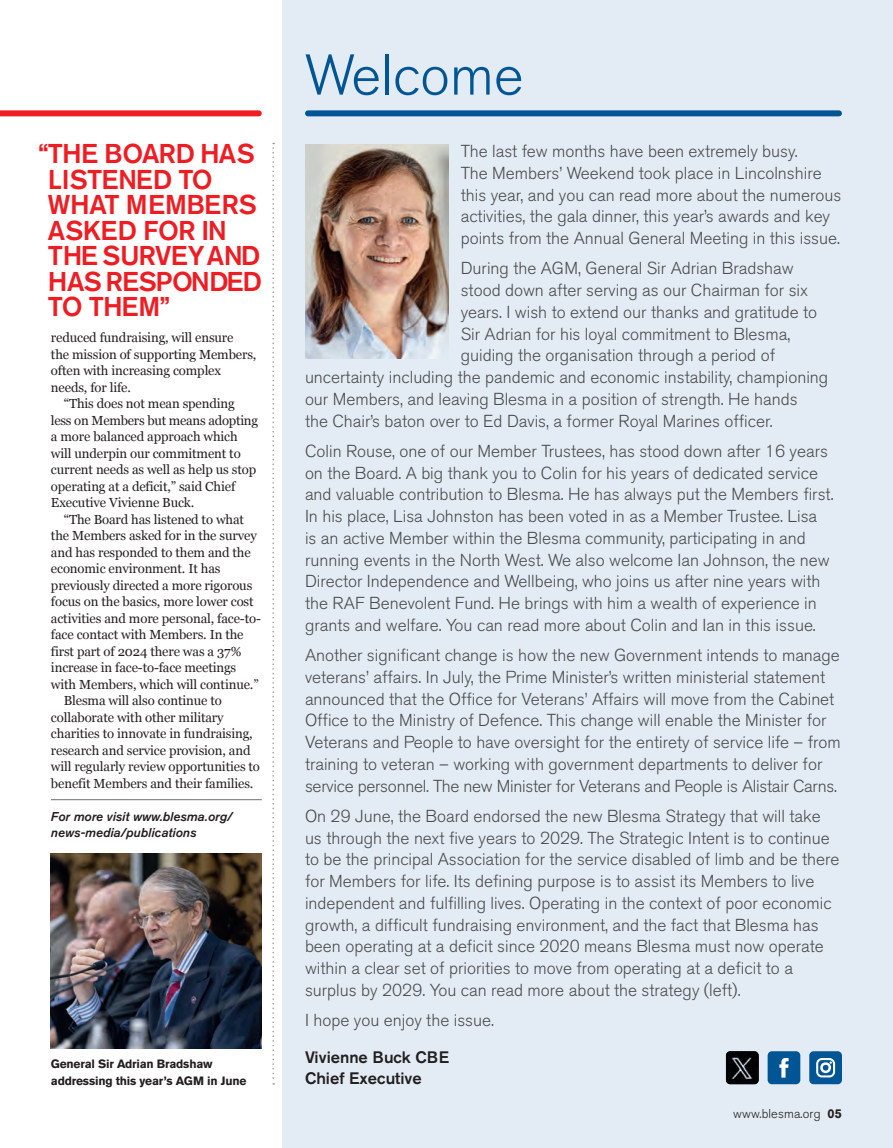
<style>
.page{position:relative;width:893px;height:1148px;background:#fff}
.page>*{position:absolute;margin:0;border:0;box-sizing:border-box;transform-origin:0 0}
.t1{font:300 57px "Akzidenz Grotesk BQ";color:#005595}
.t2{font:500 27px/25.5px "Akzidenz Grotesk BQ";letter-spacing:-.03em;color:#ee1d23}
.t3{font:300 17.25px/21.8px "Akzidenz Grotesk BQ";color:#4b4c4d}
.t4{font:500 16.5px/21px "Akzidenz Grotesk BQ";color:#231f20}
.t5{font:13.2px "Georgia";letter-spacing:-.01em;color:#231f20}
.t6{font:italic 12.75px/16.5px "Akzidenz Grotesk BQ Med";color:#231f20}
.t7{font:300 12.75px "Akzidenz Grotesk Std";letter-spacing:.01em;color:#231f20}
.t8{font:700 12.75px "Akzidenz Grotesk Std";color:#231f20}
.t9{font:700 12px/16.5px "Akzidenz Grotesk Std";letter-spacing:-.015em;color:#231f20}
.s1{font-weight:700}
</style>
<div class="page">
<div style="left:282px;top:0;width:611px;height:1148px;background:#e3ecf5"></div>
<div style="left:0;top:110px;width:259px;height:6px;background:#ee1d23"></div>
<img style="left:305px;top:144px;width:143px;height:215px">
<div style="left:308px;top:110px;width:531px;height:6px;background:#005595"></div>
<svg style="left:272px;top:143px;width:2px;height:942px"></svg>
<hr style="left:51px;top:799px;width:211px;height:1px;background:#6c6d70">
<img style="left:51px;top:854px;width:211px;height:194px">
<div style="left:809px;top:1051px;width:33px;height:33px;background:#005595;border-radius:4px"></div>
<div style="left:767px;top:1051px;width:33px;height:33px;background:#005595;border-radius:4px"></div>
<img style="left:726px;top:1051px;width:33px;height:33px">
<svg style="left:816px;top:1058px;width:19px;height:19px"></svg>
<svg style="left:779px;top:1058px;width:9px;height:20px"></svg>
<h2 class="t2" style="left:48px;top:141px;width:215px;text-indent:-9px">“THE BOARD HAS<br>LISTENED TO<br>WHAT MEMBERS<br>ASKED FOR IN<br>THE SURVEY AND<br>HAS RESPONDED<br>TO THEM”</h2>
<p class="t5" style="left:51px;top:328px;width:184px">reduced fundraising, will ensure</p>
<p class="t5" style="left:51px;top:344px;width:207px">the mission of supporting Members,</p>
<p class="t5" style="left:51px;top:361px;width:172px">often with increasing complex</p>
<p class="t5" style="left:51px;top:377px;width:82px">needs, for life.</p>
<p class="t5" style="left:64px;top:394px;width:173px">“This does not mean spending</p>
<p class="t5" style="left:51px;top:410px;width:209px">less on Members but means adopting</p>
<p class="t5" style="left:51px;top:427px;width:188px">a more balanced approach which</p>
<p class="t5" style="left:51px;top:443px;width:191px">will underpin our commitment to</p>
<p class="t5" style="left:51px;top:460px;width:207px">current needs as well as help us stop</p>
<p class="t5" style="left:51px;top:476px;width:186px">operating at a deficit,” said Chief</p>
<p class="t5" style="left:51px;top:493px;width:145px">Executive Vivienne Buck.</p>
<p class="t5" style="left:64px;top:509px;width:182px">“The Board has listened to what</p>
<p class="t5" style="left:51px;top:526px;width:207px">the Members asked for in the survey</p>
<p class="t5" style="left:51px;top:542px;width:201px">and has responded to them and the</p>
<p class="t5" style="left:51px;top:559px;width:171px">economic environment. It has</p>
<p class="t5" style="left:51px;top:575px;width:203px">previously directed a more rigorous</p>
<p class="t5" style="left:51px;top:592px;width:204px">focus on the basics, more lower cost</p>
<p class="t5" style="left:51px;top:608px;width:211px">activities and more personal, face-to-</p>
<p class="t5" style="left:51px;top:625px;width:194px">face contact with Members. In the</p>
<p class="t5" style="left:51px;top:641px;width:192px">first part of 2024 there was a 37%</p>
<p class="t5" style="left:51px;top:658px;width:187px">increase in face-to-face meetings</p>
<p class="t5" style="left:51px;top:674px;width:209px">with Members, which will continue.”</p>
<p class="t5" style="left:64px;top:691px;width:160px">Blesma will also continue to</p>
<p class="t5" style="left:51px;top:707px;width:174px">collaborate with other military</p>
<p class="t5" style="left:51px;top:724px;width:203px">charities to innovate in fundraising,</p>
<p class="t5" style="left:51px;top:740px;width:201px">research and service provision, and</p>
<p class="t5" style="left:51px;top:757px;width:211px">will regularly review opportunities to</p>
<p class="t5" style="left:51px;top:773px;width:204px">benefit Members and their families.</p>
<p class="t6" style="left:51px;top:808px;width:183px">For more visit www.blesma.org/ news-media/publications</p>
<h1 class="t1" style="left:305px;top:43px;width:220px">Welcome</h1>
<p class="t3" style="left:461px;top:141px;width:382px">The last few months have been extremely busy.<br>The Members’ Weekend took place in Lincolnshire this year, and you can read more about the numerous activities, the gala dinner, this year’s awards and key points from the Annual General Meeting in this issue.</p>
<p class="t3" style="left:461px;top:258px;width:334px">During the AGM, General Sir Adrian Bradshaw</p>
<p class="t3" style="left:461px;top:280px;width:349px">stood down after serving as our Chairman for six</p>
<p class="t3" style="left:461px;top:301px;width:358px">years. I wish to extend our thanks and gratitude to</p>
<p class="t3" style="left:461px;top:323px;width:331px">Sir Adrian for his loyal commitment to Blesma,</p>
<p class="t3" style="left:461px;top:345px;width:316px">guiding the organisation through a period of</p>
<p class="t3" style="left:305px;top:367px;width:525px">uncertainty including the pandemic and economic instability, championing</p>
<p class="t3" style="left:305px;top:388px;width:494px">our Members, and leaving Blesma in a position of strength. He hands</p>
<p class="t3" style="left:305px;top:410px;width:469px">the Chair’s baton over to Ed Davis, a former Royal Marines officer.</p>
<p class="t3" style="left:305px;top:440px;width:530px">Colin Rouse, one of our Member Trustees, has stood down after 16 years on the Board. A big thank you to Colin for his years of dedicated service and valuable contribution to Blesma. He has always put the Members first.<br>In his place, Lisa Johnston has been voted in as a Member Trustee. Lisa<br>is an active Member within the Blesma community, participating in and running events in the North West. We also welcome Ian Johnson, the new Director Independence and Wellbeing, who joins us after nine years with the RAF Benevolent Fund. He brings with him a wealth of experience in grants and welfare. You can read more about Colin and Ian in this issue.</p>
<p class="t3" style="left:305px;top:645px;width:537px">Another significant change is how the new Government intends to manage veterans’ affairs. In July, the Prime Minister’s written ministerial statement announced that the Office for Veterans’ Affairs will move from the Cabinet Office to the Ministry of Defence. This change will enable the Minister for Veterans and People to have oversight for the entirety of service life – from training to veteran – working with government departments to deliver for service personnel. The new Minister for Veterans and People is Alistair Carns.</p>
<p class="t3" style="left:305px;top:805px;width:536px">On 29 June, the Board endorsed the new Blesma Strategy that will take us through the next five years to 2029. The Strategic Intent is to continue to be the principal Association for the service disabled of limb and be there for Members for life. Its defining purpose is to assist its Members to live independent and fulfilling lives. Operating in the context of poor economic growth, a difficult fundraising environment, and the fact that Blesma has been operating at a deficit since 2020 means Blesma must now operate within a clear set of priorities to move from operating at a deficit to a surplus by 2029. You can read more about the strategy (left).</p>
<p class="t3" style="left:305px;top:1010px;width:191px">I hope you enjoy the issue.</p>
<p class="t9" style="left:51px;top:1056px;width:197px">General Sir Adrian Bradshaw addressing this year’s AGM in June</p>
<p class="t4" style="left:305px;top:1047px;width:146px">Vivienne Buck CBE<br>Chief Executive</p>
<p class="t7" style="left:733px;top:1106px;width:110px">www.blesma.org <span class="s1">05</span></p>
<p class="t8" style="left:828px;top:1106px;width:15px">xx</p>
</div>
